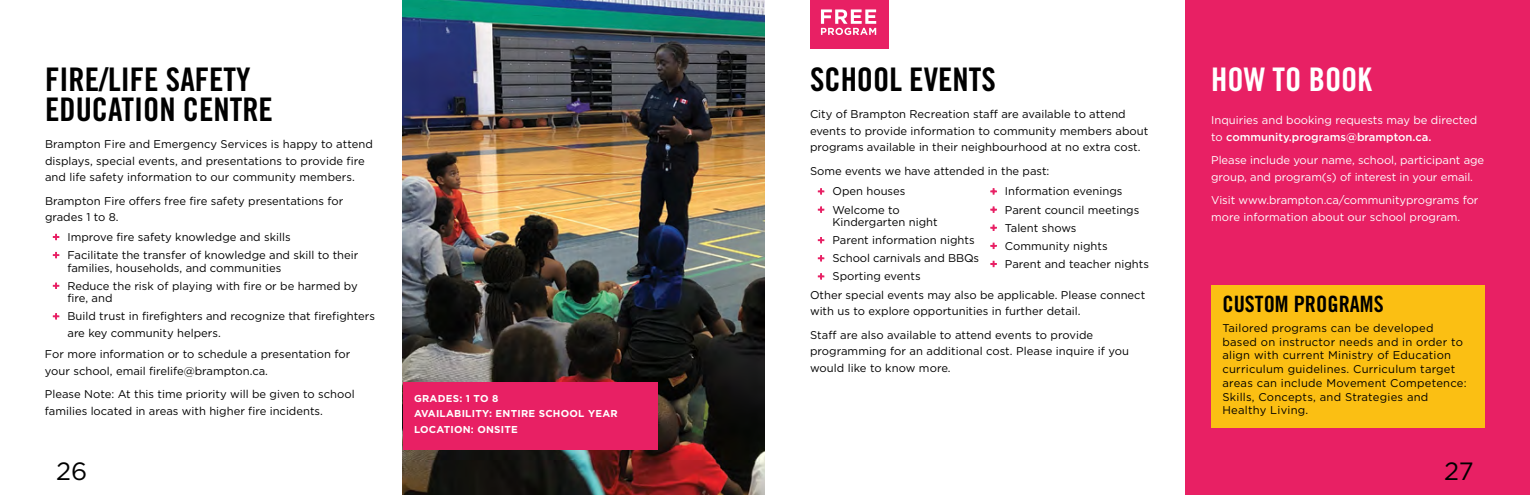
<style>
.page{position:relative;width:1530px;height:495px;background:#fff}
.page>*{position:absolute;margin:0;border:0;box-sizing:border-box;transform-origin:0 0}
.t1{font:32.5px/30px "Trade Gothic LT Std Bd Cn 20";color:#000}
.t2{font:32.5px "Trade Gothic LT Std Bd Cn 20";color:#fff}
.t3{font:25px "Gotham";color:#000}
.t4{font:22.5px "Trade Gothic LT Std Bd Cn 20";color:#000}
.t5{font:11.25px/18.1px "Gotham";color:#000}
.t6{font:11.25px/16.2px "Gotham";letter-spacing:-.005em;color:#fff}
.t7{font:11.25px/13.8px "Gotham";letter-spacing:.02em;color:#000}
.t8{font:700 10px/15.4px "Gotham";letter-spacing:.025em;color:#fff}
.s1{color:#e82064}
.s2{font-weight:500}
</style>
<div class="page">
<img style="left:403px;top:0;width:362px;height:495px">
<div style="left:1185px;top:0;width:345px;height:495px;background:#e82064"></div>
<div style="left:810px;top:0;width:79px;height:49px;background:#e82064"></div>
<svg style="left:821px;top:9px;width:55px;height:26px"></svg>
<div style="left:1211px;top:285px;width:274px;height:143px;background:#fbbf13"></div>
<div style="left:403px;top:382px;width:255px;height:68px;background:#e82064"></div>
<h1 class="t1" style="left:45px;top:64px;width:230px">FIRE/LIFE SAFETY<br>EDUCATION CENTRE</h1>
<p class="t5" style="left:45px;top:136px;width:329px;line-height:16.2px">Brampton Fire and Emergency Services is happy to attend displays, special events, and presentations to provide fire and life safety information to our community members.</p>
<p class="t5" style="left:45px;top:192px;width:300px;line-height:16.2px">Brampton Fire offers free fire safety presentations for grades 1 to 8.</p>
<p class="t5" style="left:52px;top:228px;width:307px"><span class="s1">+</span> Improve fire safety knowledge and skills<br><span class="s1">+</span> Facilitate the transfer of knowledge and skill to their</p>
<p class="t5" style="left:52px;top:258px;width:307px;text-indent:15px">families, households, and communities<br><span class="s1">+</span> Reduce the risk of playing with fire or be harmed by</p>
<p class="t5" style="left:52px;top:289px;width:324px;text-indent:15px">fire, and<br><span class="s1">+</span> Build trust in firefighters and recognize that firefighters</p>
<p class="t5" style="left:45px;top:321px;width:307px;line-height:21.9px;text-indent:22px">are key community helpers.<br>For more information or to schedule a presentation for</p>
<p class="t5" style="left:45px;top:359px;width:311px;line-height:23.8px">your school, email firelife@brampton.ca.<br>Please Note: At this time priority will be given to school</p>
<p class="t5" style="left:45px;top:401px;width:279px">families located in areas with higher fire incidents.</p>
<p class="t8" style="left:414px;top:390px;width:205px">GRADES: 1 TO 8<br>AVAILABILITY: ENTIRE SCHOOL YEAR<br>LOCATION: ONSITE</p>
<h2 class="t3" style="left:56px;top:457px;width:33px">26</h2>
<h2 class="t3" style="left:1444px;top:457px;width:31px">27</h2>
<h1 class="t1" style="left:810px;top:64px;width:187px">SCHOOL EVENTS</h1>
<p class="t5" style="left:810px;top:106px;width:340px;line-height:16.2px">City of Brampton Recreation staff are available to attend events to provide information to community members about programs available in their neighbourhood at no extra cost.</p>
<p class="t5" style="left:818px;top:160px;width:234px;line-height:20.8px;text-indent:-8px">Some events we have attended in the past: <span class="s1">+</span> Open houses</p>
<p class="t5" style="left:832px;top:203px;width:107px;line-height:12.5px;text-indent:-15px"><span class="s1">+</span> Welcome to<br>Kindergarten night</p>
<p class="t5" style="left:818px;top:231px;width:163px"><span class="s1">+</span> Parent information nights <span class="s1">+</span> School carnivals and BBQs <span class="s1">+</span> Sporting events</p>
<h1 class="t2" style="left:1211px;top:60px;width:162px">HOW TO BOOK</h1>
<p class="t6" style="left:1211px;top:112px;width:268px">Inquiries and booking requests may be directed to <span class="s2">community.programs@brampton.ca.</span></p>
<p class="t6" style="left:1211px;top:152px;width:275px">Please include your name, school, participant age group, and program(s) of interest in your email.</p>
<p class="t6" style="left:1211px;top:192px;width:269px">Visit www.brampton.ca/communityprograms for more information about our school program.</p>
<p class="t5" style="left:990px;top:182px;width:160px"><span class="s1">+</span> Information evenings<br><span class="s1">+</span> Parent council meetings <span class="s1">+</span> Talent shows<br><span class="s1">+</span> Community nights<br><span class="s1">+</span> Parent and teacher nights</p>
<p class="t5" style="left:810px;top:287px;width:337px;line-height:16.2px">Other special events may also be applicable. Please connect with us to explore opportunities in further detail.</p>
<p class="t5" style="left:810px;top:327px;width:321px;line-height:16.2px">Staff are also available to attend events to provide programming for an additional cost. Please inquire if you would like to know more.</p>
<h3 class="t4" style="left:1222px;top:291px;width:163px">CUSTOM PROGRAMS</h3>
<p class="t7" style="left:1222px;top:321px;width:246px">Tailored programs can be developed based on instructor needs and in order to align with current Ministry of Education curriculum guidelines. Curriculum target areas can include Movement Competence:<br>Skills, Concepts, and Strategies and Healthy Living.</p>
</div>
